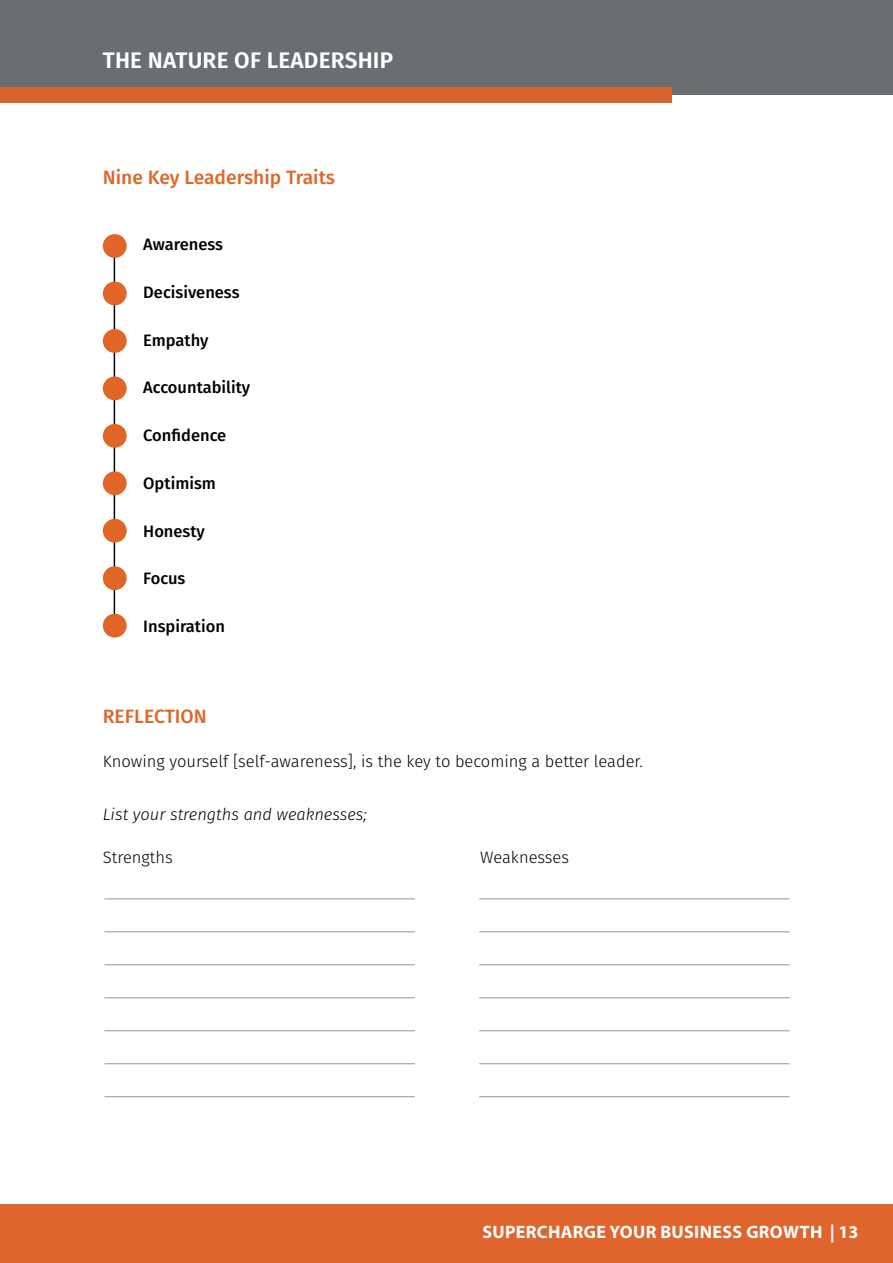
<style>
.page{position:relative;width:893px;height:1263px;background:#fff}
.page>*{position:absolute;margin:0;border:0;box-sizing:border-box;transform-origin:0 0}
.t1{font:600 22.5px "Fira Sans";letter-spacing:.01em;color:#fff}
.t2{font:500 19.2px "Fira Sans";color:#e06527}
.t3{font:700 18px "Myriad Pro";letter-spacing:.02em;color:#fff}
.t4{font:500 16.5px "Fira Sans";color:#000}
.t5{font:300 16.5px "Fira Sans";color:#000}
.t6{font:italic 300 16.5px "Fira Sans";color:#000}
</style>
<div class="page">
<hr style="left:114px;top:235px;width:1px;height:391px;background:#000">
<div style="left:103px;top:234px;width:24px;height:24px;background:#e06527;border-radius:50%"></div>
<div style="left:103px;top:282px;width:24px;height:23px;background:#e06527;border-radius:50%"></div>
<div style="left:103px;top:329px;width:24px;height:24px;background:#e06527;border-radius:50%"></div>
<div style="left:103px;top:424px;width:24px;height:24px;background:#e06527;border-radius:50%"></div>
<div style="left:103px;top:471px;width:24px;height:24px;background:#e06527;border-radius:50%"></div>
<div style="left:103px;top:519px;width:24px;height:24px;background:#e06527;border-radius:50%"></div>
<div style="left:103px;top:566px;width:24px;height:24px;background:#e06527;border-radius:50%"></div>
<div style="left:103px;top:614px;width:24px;height:23px;background:#e06527;border-radius:50%"></div>
<div style="left:103px;top:376px;width:24px;height:24px;background:#e06527;border-radius:50%"></div>
<hr style="left:104px;top:898px;width:311px;height:1px;background:#939598">
<hr style="left:479px;top:898px;width:311px;height:1px;background:#939598">
<hr style="left:104px;top:931px;width:311px;height:1px;background:#939598">
<hr style="left:479px;top:931px;width:311px;height:1px;background:#939598">
<hr style="left:104px;top:964px;width:311px;height:1px;background:#939598">
<hr style="left:479px;top:964px;width:311px;height:1px;background:#939598">
<hr style="left:104px;top:997px;width:311px;height:1px;background:#939598">
<hr style="left:479px;top:997px;width:311px;height:1px;background:#939598">
<hr style="left:104px;top:1030px;width:311px;height:1px;background:#939598">
<hr style="left:479px;top:1030px;width:311px;height:1px;background:#939598">
<hr style="left:104px;top:1063px;width:311px;height:1px;background:#939598">
<hr style="left:479px;top:1063px;width:311px;height:1px;background:#939598">
<hr style="left:104px;top:1096px;width:311px;height:1px;background:#939598">
<hr style="left:479px;top:1096px;width:311px;height:1px;background:#939598">
<div style="left:0;top:1204px;width:893px;height:59px;background:#e0652c"></div>
<div style="left:0;top:0;width:893px;height:95px;background:#6a6d72"></div>
<div style="left:0;top:87px;width:671px;height:15px;background:#d5642e"></div>
<h1 class="t1" style="left:103px;top:42px;width:292px">THE NATURE OF LEADERSHIP</h1>
<p class="t2" style="left:103px;top:162px;width:234px">Nine Key Leadership Traits</p>
<p class="t4" style="left:143px;top:231px;width:81px">Awareness</p>
<p class="t4" style="left:143px;top:279px;width:98px">Decisiveness</p>
<p class="t4" style="left:143px;top:327px;width:67px">Empathy</p>
<p class="t4" style="left:143px;top:374px;width:108px">Accountability</p>
<p class="t4" style="left:143px;top:422px;width:85px">Confidence</p>
<p class="t4" style="left:143px;top:470px;width:74px">Optimism</p>
<p class="t4" style="left:143px;top:518px;width:63px">Honesty</p>
<p class="t4" style="left:143px;top:565px;width:44px">Focus</p>
<p class="t4" style="left:143px;top:613px;width:83px">Inspiration</p>
<p class="t2" style="left:103px;top:701px;width:106px">REFLECTION</p>
<p class="t5" style="left:103px;top:749px;width:541px">Knowing yourself [self-awareness], is the key to becoming a better leader.</p>
<p class="t6" style="left:103px;top:803px;width:266px">List your strengths and weaknesses;</p>
<p class="t5" style="left:103px;top:845px;width:71px">Strengths</p>
<p class="t5" style="left:480px;top:845px;width:90px">Weaknesses</p>
<p class="t3" style="left:482px;top:1220px;width:378px">SUPERCHARGE YOUR BUSINESS GROWTH | 13</p>
</div>
